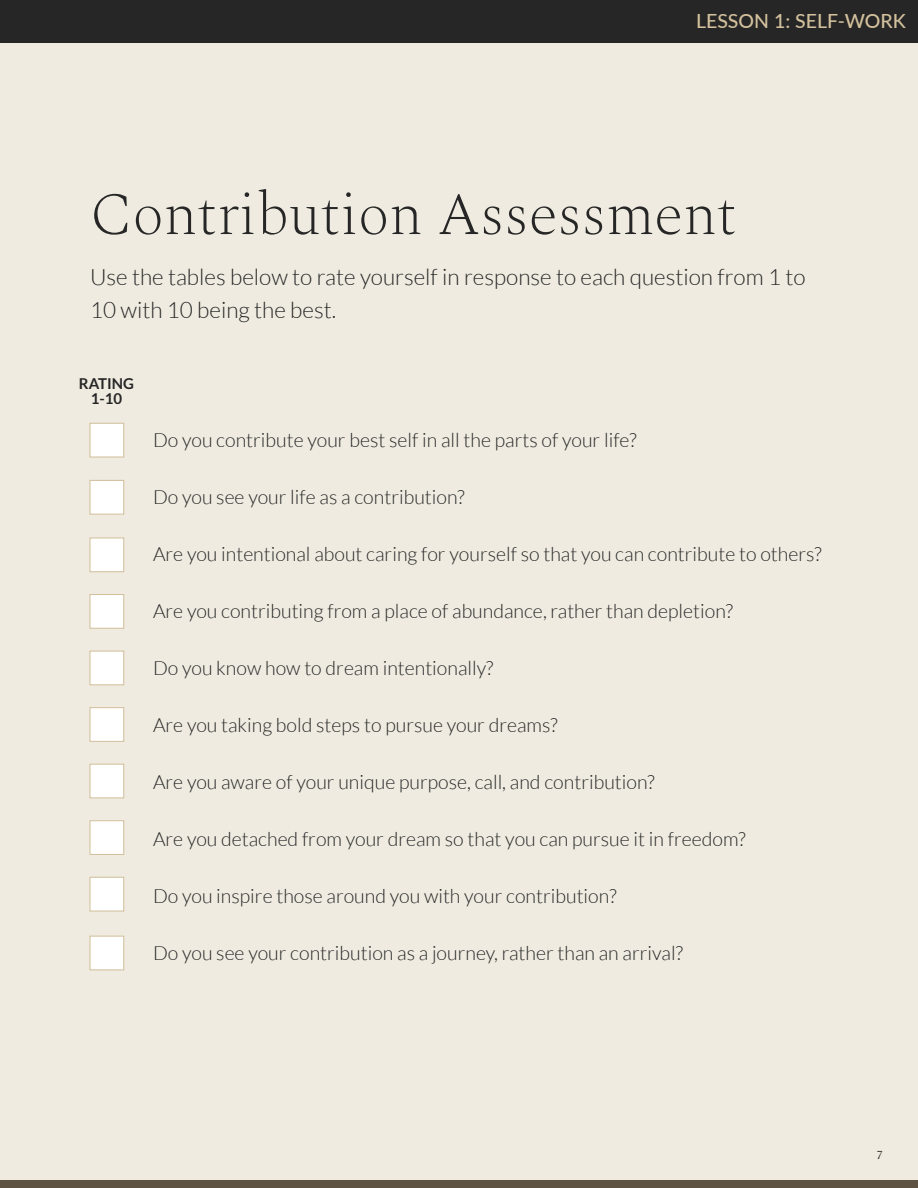
<style>
.page{position:relative;width:918px;height:1188px;background:#efebe0}
.page>*{position:absolute;margin:0;border:0;box-sizing:border-box;transform-origin:0 0}
.t1{font:200 60px "Spectral";color:#262626}
.t2{font:300 22.5px/33px "Lato";color:#262626}
.t3{font:300 19.5px "Lato";color:#262626}
.t4{font:500 19.5px "Lato";color:#d3c19d}
.t5{font:700 15px/15px "Lato";color:#262626;text-align:center}
.t6{font:12px "Spectral";color:#383838}
</style>
<div class="page">
<div style="left:0;top:0;width:918px;height:43px;background:#262626"></div>
<div style="left:0;top:1180px;width:918px;height:8px;background:#5e5242"></div>
<div style="left:89px;top:423px;width:35px;height:35px;background:#fff;border:1px solid #d3c19d"></div>
<div style="left:89px;top:480px;width:35px;height:35px;background:#fff;border:1px solid #d3c19d"></div>
<div style="left:89px;top:594px;width:35px;height:35px;background:#fff;border:1px solid #d3c19d"></div>
<div style="left:89px;top:537px;width:35px;height:35px;background:#fff;border:1px solid #d3c19d"></div>
<div style="left:89px;top:651px;width:35px;height:34px;background:#fff;border:1px solid #d3c19d"></div>
<div style="left:89px;top:707px;width:35px;height:35px;background:#fff;border:1px solid #d3c19d"></div>
<div style="left:89px;top:820px;width:35px;height:35px;background:#fff;border:1px solid #d3c19d"></div>
<div style="left:89px;top:764px;width:35px;height:34px;background:#fff;border:1px solid #d3c19d"></div>
<div style="left:89px;top:936px;width:35px;height:34px;background:#fff;border:1px solid #d3c19d"></div>
<div style="left:89px;top:877px;width:35px;height:35px;background:#fff;border:1px solid #d3c19d"></div>
<p class="t4" style="left:696px;top:7px;width:211px">LESSON 1: SELF-WORK</p>
<h1 class="t1" style="left:90px;top:171px;width:648px">Contribution Assessment</h1>
<p class="t2" style="left:90px;top:261px;width:717px">Use the tables below to rate yourself in response to each question from 1 to<br>10 with 10 being the best.</p>
<p class="t5" style="left:79px;top:375px;width:57px">RATING<br>1-10</p>
<p class="t3" style="left:153px;top:430px;width:485px">Do you contribute your best self in all the parts of your life?</p>
<p class="t3" style="left:153px;top:487px;width:313px">Do you see your life as a contribution?</p>
<p class="t3" style="left:153px;top:544px;width:670px">Are you intentional about caring for yourself so that you can contribute to others?</p>
<p class="t3" style="left:153px;top:601px;width:582px">Are you contributing from a place of abundance, rather than depletion?</p>
<p class="t3" style="left:153px;top:658px;width:342px">Do you know how to dream intentionally?</p>
<p class="t3" style="left:153px;top:715px;width:406px">Are you taking bold steps to pursue your dreams?</p>
<p class="t3" style="left:153px;top:772px;width:503px">Are you aware of your unique purpose, call, and contribution?</p>
<p class="t3" style="left:153px;top:829px;width:594px">Are you detached from your dream so that you can pursue it in freedom?</p>
<p class="t3" style="left:153px;top:886px;width:465px">Do you inspire those around you with your contribution?</p>
<p class="t3" style="left:153px;top:943px;width:531px">Do you see your contribution as a journey, rather than an arrival?</p>
<p class="t6" style="left:877px;top:1146px;width:7px">7</p>
</div>
